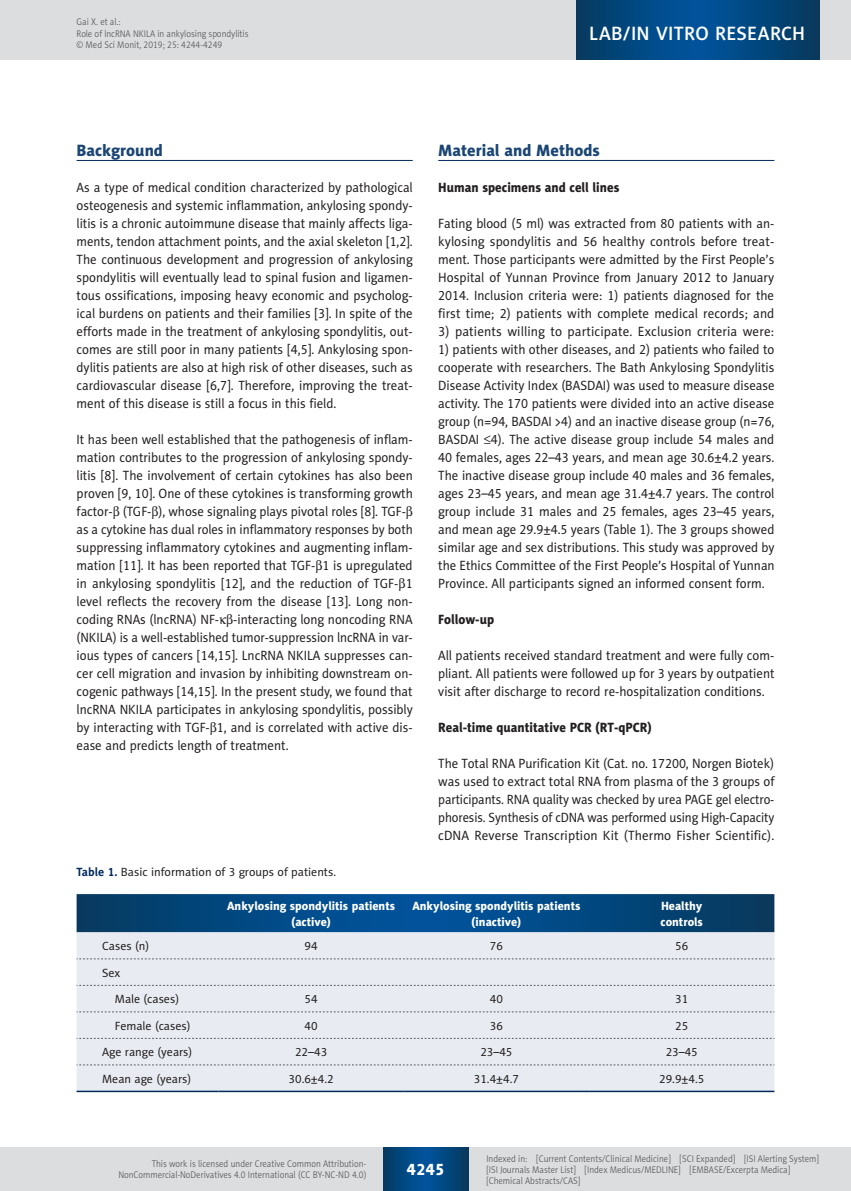
<style>
.page{position:relative;width:851px;height:1191px;background:#fff}
.page>*{position:absolute;margin:0;border:0;box-sizing:border-box;transform-origin:0 0}
.t1{font:19.5px "Naomi Sans EFN Medium";letter-spacing:.01em;color:#fff}
.MSM_Headline_1{font:16.5px "Naomi Sans EFN Heavy";color:#1a4574}
.t2{font:16.5px "Naomi Sans EFN Heavy";color:#fff}
.MSM_Body{font:13.5px/18px "Naomi Sans EFN";color:#231f20;text-align:justify;scale:.95 1}
.MSM_Headline_2{font:13.5px "Naomi Sans EFN Heavy";color:#231f20;scale:.95 1}
.MSM_Body-2{font:13.5px "Naomi Sans EFN";color:#231f20}
.MSM_Tabela_zawartosc{font:12px "Naomi Sans EFN";color:#231f20}
.MSM_Tabela_Head{font:12px/15.8px "Naomi Sans EFN Heavy";color:#fff;text-align:center}
.MSM_Tabela_tytul{font:12px "Naomi Sans EFN";color:#231f20}
.MSM_pagina_zywa{font:9.75px/11.2px "Naomi Sans EFN Light";color:#57585a;scale:.9 1}
.MSM_pagina_sygnatura{font:9.75px "Naomi Sans EFN Light";color:#57585a;scale:.9 1}
.s1{font-family:"Standard Sym L"}
.s2{font-weight:700;color:#00295c}
</style>
<div class="page">
<hr style="left:77px;top:160px;width:335px;height:1px;background:#00295c">
<hr style="left:438px;top:160px;width:336px;height:1px;background:#00295c">
<svg style="left:77px;top:894px;width:697px;height:38px;background:#03477f"></svg>
<div style="left:77px;top:932px;width:697px;height:158px;background:#e8ebf2"></div>
<svg style="left:77px;top:958px;width:697px;height:1px"></svg>
<svg style="left:77px;top:985px;width:697px;height:1px"></svg>
<svg style="left:77px;top:1011px;width:697px;height:1px"></svg>
<svg style="left:77px;top:1038px;width:697px;height:1px"></svg>
<svg style="left:77px;top:1064px;width:697px;height:1px"></svg>
<hr style="left:77px;top:1090px;width:141px;height:2px;background:#00295c">
<hr style="left:218px;top:1090px;width:186px;height:2px;background:#00295c">
<hr style="left:404px;top:1090px;width:185px;height:2px;background:#00295c">
<hr style="left:589px;top:1090px;width:185px;height:2px;background:#00295c">
<div style="left:0;top:1148px;width:850px;height:43px;background:#dcdddf"></div>
<svg style="left:383px;top:1147px;width:85px;height:43px;background:#02477e"></svg>
<div style="left:0;top:0;width:850px;height:60px;background:#dcdddf"></div>
<svg style="left:576px;top:0;width:243px;height:60px;background:#02477e"></svg>
<p class="MSM_pagina_zywa" style="left:77px;top:16px;width:193px">Gai X. et al.:<br>Role of lncRNA NKILA in ankylosing spondylitis</p>
<p class="MSM_pagina_sygnatura" style="left:77px;top:39px;width:163px">© Med Sci Monit, 2019; 25: 4244-4249</p>
<h1 class="t1" style="left:589px;top:22px;width:217px">LAB/IN VITRO RESEARCH</h1>
<p class="MSM_Headline_1" style="left:77px;top:140px;width:88px">Background</p>
<p class="MSM_Body" style="left:77px;top:178px;width:355px">As a type of medical condition characterized by pathological osteogenesis and systemic inflammation, ankylosing spondy&shy;litis is a chronic autoimmune disease that mainly affects liga&shy;ments, tendon attachment points, and the axial skeleton [1,2].<br>The continuous development and progression of ankylosing spondylitis will eventually lead to spinal fusion and ligamen&shy;tous ossifications, imposing heavy economic and psycholog&shy;ical burdens on patients and their families [3]. In spite of the efforts made in the treatment of ankylosing spondylitis, out&shy;comes are still poor in many patients [4,5]. Ankylosing spon&shy;dylitis patients are also at high risk of other diseases, such as cardiovascular disease [6,7]. Therefore, improving the treat&shy;ment of this disease is still a focus in this field.</p>
<p class="MSM_Body" style="left:77px;top:430px;width:355px">It has been well established that the pathogenesis of inflam&shy;mation contributes to the progression of ankylosing spondy&shy;litis [8]. The involvement of certain cytokines has also been proven [9, 10]. One of these cytokines is transforming growth factor-<span class="s1">b</span> (TGF-<span class="s1">b</span>), whose signaling plays pivotal roles [8]. TGF-<span class="s1">b </span>as a cytokine has dual roles in inflammatory responses by both suppressing inflammatory cytokines and augmenting inflam&shy;mation [11]. It has been reported that TGF-<span class="s1">b</span>1 is upregulated in ankylosing spondylitis [12], and the reduction of TGF-<span class="s1">b</span>1 level reflects the recovery from the disease [13]. Long non&shy;coding RNAs (lncRNA) NF-<span class="s1">kb</span>-interacting long noncoding RNA (NKILA) is a well-established tumor-suppression lncRNA in var&shy;ious types of cancers [14,15]. LncRNA NKILA suppresses can&shy;cer cell migration and invasion by inhibiting downstream on&shy;cogenic pathways [14,15]. In the present study, we found that lncRNA NKILA participates in ankylosing spondylitis, possibly by interacting with TGF-<span class="s1">b</span>1, and is correlated with active dis&shy;ease and predicts length of treatment.</p>
<p class="MSM_Tabela_tytul" style="left:77px;top:865px;width:261px"><span class="s2">Table 1.</span> Basic information of 3 groups of patients.</p>
<p class="MSM_Headline_1" style="left:438px;top:140px;width:163px">Material and Methods</p>
<p class="MSM_Headline_2" style="left:438px;top:179px;width:192px">Human specimens and cell lines</p>
<p class="MSM_Body" style="left:438px;top:214px;width:355px">Fating blood (5 ml) was extracted from 80 patients with an&shy;kylosing spondylitis and 56 healthy controls before treat&shy;ment. Those participants were admitted by the First People’s Hospital of Yunnan Province from January 2012 to January 2014. Inclusion criteria were: 1) patients diagnosed for the first time; 2) patients with complete medical records; and</p>
<p class="MSM_Body-2" style="left:438px;top:323px;width:337px">3) patients willing to participate. Exclusion criteria were:</p>
<p class="MSM_Body" style="left:438px;top:340px;width:355px">1) patients with other diseases, and 2) patients who failed to cooperate with researchers. The Bath Ankylosing Spondylitis Disease Activity Index (BASDAI) was used to measure disease activity. The 170 patients were divided into an active disease group (n=94, BASDAI &gt;4) and an inactive disease group (n=76, BASDAI <span class="s1">£</span>4). The active disease group include 54 males and 40 females, ages 22–43 years, and mean age 30.6±4.2 years.<br>The inactive disease group include 40 males and 36 females, ages 23–45 years, and mean age 31.4±4.7 years. The control group include 31 males and 25 females, ages 23–45 years, and mean age 29.9±4.5 years (Table 1). The 3 groups showed similar age and sex distributions. This study was approved by the Ethics Committee of the First People’s Hospital of Yunnan Province. All participants signed an informed consent form.</p>
<p class="MSM_Headline_2" style="left:438px;top:611px;width:60px">Follow-up</p>
<p class="MSM_Body" style="left:438px;top:646px;width:355px">All patients received standard treatment and were fully com&shy;pliant. All patients were followed up for 3 years by outpatient visit after discharge to record re-hospitalization conditions.</p>
<p class="MSM_Headline_2" style="left:438px;top:719px;width:226px">Real-time quantitative PCR (RT-qPCR)</p>
<p class="MSM_Body" style="left:438px;top:754px;width:355px">The Total RNA Purification Kit (Cat. no. 17200, Norgen Biotek) was used to extract total RNA from plasma of the 3 groups of participants. RNA quality was checked by urea PAGE gel electro&shy;phoresis. Synthesis of cDNA was performed using High-Capacity cDNA Reverse Transcription Kit (Thermo Fisher Scientific).</p>
<p class="MSM_Tabela_Head" style="left:227px;top:897px;width:169px">Ankylosing spondylitis patients (active)</p>
<p class="MSM_Tabela_Head" style="left:412px;top:897px;width:169px">Ankylosing spondylitis patients (inactive)</p>
<p class="MSM_Tabela_Head" style="left:660px;top:897px;width:44px;text-align:left">Healthy controls</p>
<p class="MSM_Tabela_zawartosc" style="left:102px;top:939px;width:49px">Cases (n)</p>
<p class="MSM_Tabela_zawartosc" style="left:304px;top:939px;width:15px">94</p>
<p class="MSM_Tabela_zawartosc" style="left:490px;top:939px;width:15px">76</p>
<p class="MSM_Tabela_zawartosc" style="left:675px;top:939px;width:15px">56</p>
<p class="MSM_Tabela_zawartosc" style="left:102px;top:965px;width:20px">Sex</p>
<p class="MSM_Tabela_zawartosc" style="left:115px;top:992px;width:66px">Male (cases)</p>
<p class="MSM_Tabela_zawartosc" style="left:304px;top:992px;width:15px">54</p>
<p class="MSM_Tabela_zawartosc" style="left:490px;top:992px;width:15px">40</p>
<p class="MSM_Tabela_zawartosc" style="left:675px;top:992px;width:15px">31</p>
<p class="MSM_Tabela_zawartosc" style="left:115px;top:1018px;width:77px">Female (cases)</p>
<p class="MSM_Tabela_zawartosc" style="left:304px;top:1018px;width:15px">40</p>
<p class="MSM_Tabela_zawartosc" style="left:490px;top:1018px;width:15px">36</p>
<p class="MSM_Tabela_zawartosc" style="left:675px;top:1018px;width:15px">25</p>
<p class="MSM_Tabela_zawartosc" style="left:102px;top:1045px;width:92px">Age range (years)</p>
<p class="MSM_Tabela_zawartosc" style="left:295px;top:1045px;width:34px">22–43</p>
<p class="MSM_Tabela_zawartosc" style="left:480px;top:1045px;width:34px">23–45</p>
<p class="MSM_Tabela_zawartosc" style="left:665px;top:1045px;width:34px">23–45</p>
<p class="MSM_Tabela_zawartosc" style="left:102px;top:1071px;width:90px">Mean age (years)</p>
<p class="MSM_Tabela_zawartosc" style="left:288px;top:1071px;width:46px">30.6±4.2</p>
<p class="MSM_Tabela_zawartosc" style="left:474px;top:1071px;width:46px">31.4±4.7</p>
<p class="MSM_Tabela_zawartosc" style="left:659px;top:1071px;width:46px">29.9±4.5</p>
<p class="MSM_pagina_zywa" style="left:118px;top:1158px;width:277px;text-align:right">This work is licensed under Creative Common Attribution-<br>NonCommercial-NoDerivatives 4.0 International (CC BY-NC-ND 4.0)</p>
<p class="t2" style="left:406px;top:1159px;width:40px">4245</p>
<p class="MSM_pagina_zywa" style="left:486px;top:1152px;width:371px">Indexed in: [Current Contents/Clinical Medicine] [SCI Expanded] [ISI Alerting System] [ISI Journals Master List] [Index Medicus/MEDLINE] [EMBASE/Excerpta Medica] [Chemical Abstracts/CAS]</p>
</div>
